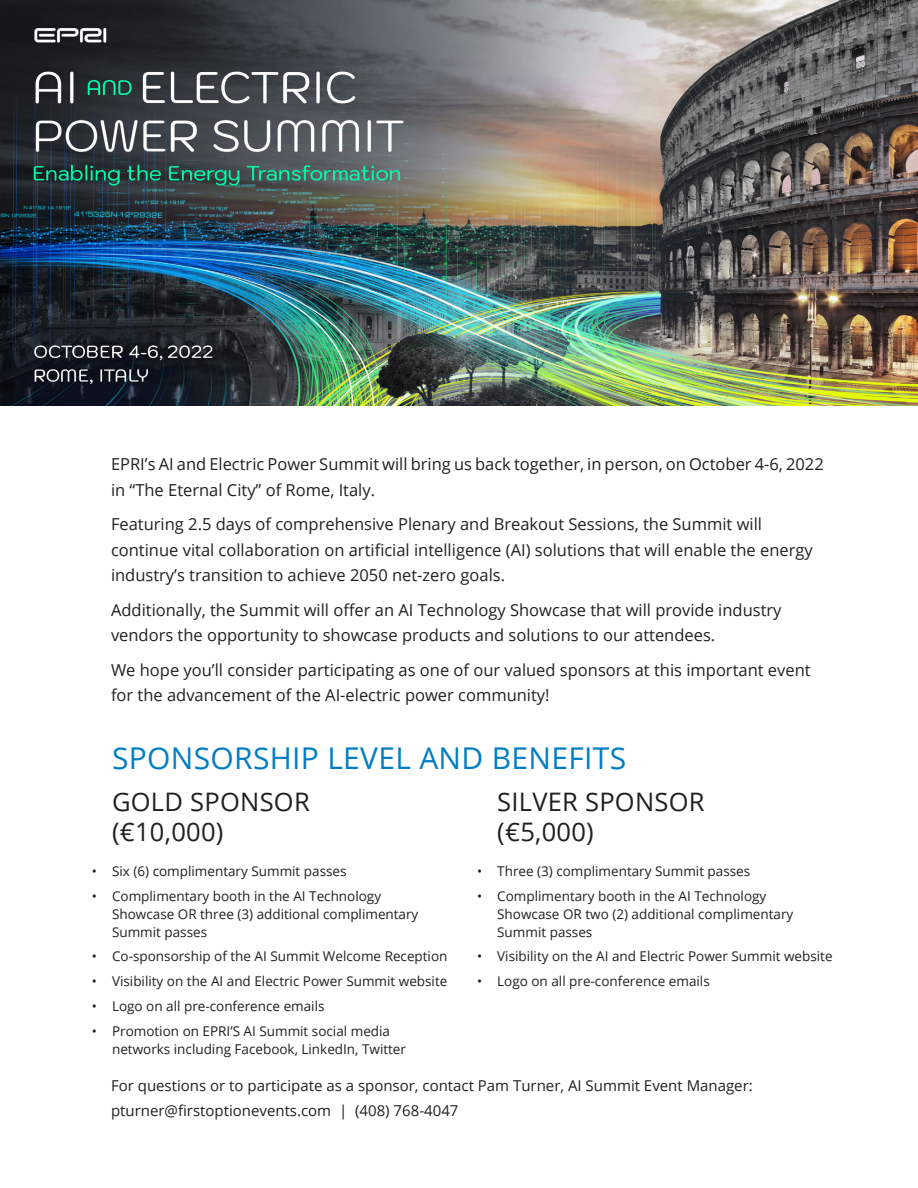
<style>
.page{position:relative;width:918px;height:1188px;background:#fff}
.page>*{position:absolute;margin:0;border:0;box-sizing:border-box;transform-origin:0 0}
.Titles{font:30px "Open Sans";letter-spacing:.01em;color:#007ec5}
.Sponsor_Levels{font:25.5px/30px "Open Sans";letter-spacing:.01em;color:#231f20}
.t1{font:16.5px/25.5px "Open Sans";color:#231f20}
.t2{font:15px "Open Sans";color:#231f20}
.t3{font:13.5px/18px "Open Sans";color:#231f20}
</style>
<div class="page">
<img style="left:0;top:0;width:918px;height:406px">
<p class="t1" style="left:111px;top:451px;width:714px">EPRI’s AI and Electric Power Summit will bring us back together, in person, on October 4-6, 2022 in “The Eternal City” of Rome, Italy.</p>
<p class="t1" style="left:111px;top:511px;width:703px">Featuring 2.5 days of comprehensive Plenary and Breakout Sessions, the Summit will continue vital collaboration on artificial intelligence (AI) solutions that will enable the energy industry’s transition to achieve 2050 net-zero goals.</p>
<p class="t1" style="left:111px;top:596px;width:672px">Additionally, the Summit will offer an AI Technology Showcase that will provide industry vendors the opportunity to showcase products and solutions to our attendees.</p>
<p class="t1" style="left:111px;top:656px;width:701px">We hope you’ll consider participating as one of our valued sponsors at this important event for the advancement of the AI-electric power community!</p>
<p class="Titles" style="left:112px;top:737px;width:516px">SPONSORSHIP LEVEL AND BENEFITS</p>
<p class="Sponsor_Levels" style="left:112px;top:786px;width:199px">GOLD SPONSOR (€10,000)</p>
<p class="t3" style="left:92px;top:862px;width:256px">• Six (6) complimentary Summit passes</p>
<p class="t3" style="left:112px;top:886px;width:308px;text-indent:-20px">• Complimentary booth in the AI Technology<br>Showcase OR three (3) additional complimentary<br>Summit passes</p>
<p class="t3" style="left:92px;top:947px;width:357px">• Co-sponsorship of the AI Summit Welcome Reception</p>
<p class="t3" style="left:92px;top:972px;width:357px">• Visibility on the AI and Electric Power Summit website</p>
<p class="t3" style="left:92px;top:997px;width:234px">• Logo on all pre-conference emails</p>
<p class="t3" style="left:112px;top:1021px;width:296px;text-indent:-20px">• Promotion on EPRI’S AI Summit social media networks including Facebook, LinkedIn, Twitter</p>
<p class="Sponsor_Levels" style="left:497px;top:786px;width:209px">SILVER SPONSOR (€5,000)</p>
<p class="t3" style="left:477px;top:862px;width:275px">• Three (3) complimentary Summit passes</p>
<p class="t3" style="left:497px;top:886px;width:298px;text-indent:-20px">• Complimentary booth in the AI Technology<br>Showcase OR two (2) additional complimentary<br>Summit passes</p>
<p class="t3" style="left:477px;top:947px;width:357px">• Visibility on the AI and Electric Power Summit website</p>
<p class="t3" style="left:477px;top:972px;width:234px">• Logo on all pre-conference emails</p>
<p class="t2" style="left:111px;top:1075px;width:643px">For questions or to participate as a sponsor, contact Pam Turner, AI Summit Event Manager:</p>
<p class="t2" style="left:111px;top:1100px;width:349px">pturner@firstoptionevents.com | (408) 768-4047</p>
</div>
